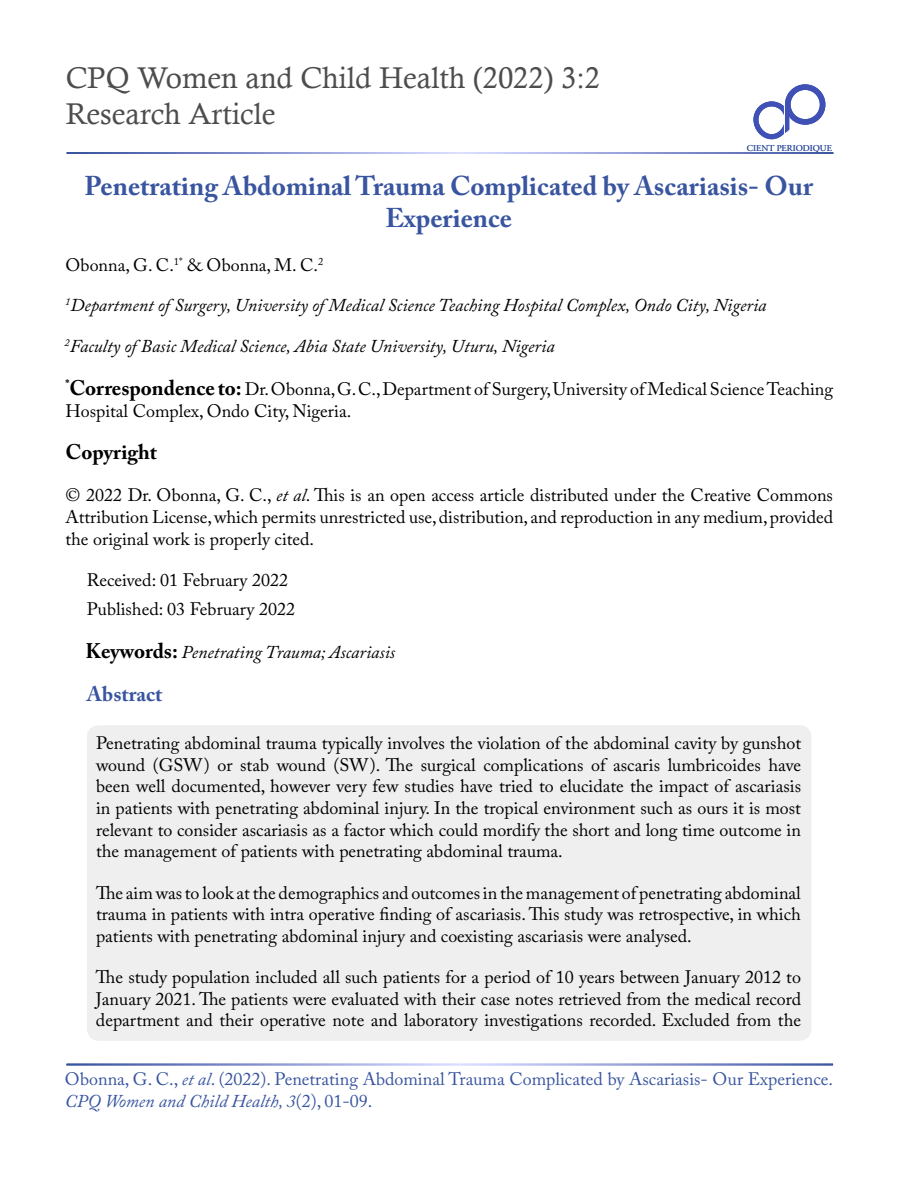
<style>
.page{position:relative;width:900px;height:1200px;background:#fff}
.page>*{position:absolute;margin:0;border:0;box-sizing:border-box;transform-origin:0 0}
.t1{font:30px/36px "Calisto";color:#4d4d4f}
.t2{font:700 27px/32.4px "Adobe Caslon Pro";color:#3955a0;text-align:center}
.t3{font:700 21px "Adobe Caslon Pro";color:#000}
.t4{font:700 21px "Adobe Caslon Pro";color:#3955a0}
.t5{font:18px/21.6px "Adobe Caslon Pro";color:#000;text-align:justify}
.t6{font:italic 18px "Adobe Caslon Pro";color:#000}
.t7{font:18px/21.6px "Adobe Caslon Pro";color:#3955a0}
.t8{font:9px "Adobe Garamond Pro";color:#3955a0}
.s1{font-weight:700;font-size:21px}
.s2{font-style:italic}
.s3{font-weight:700;font-style:normal;font-size:21px}
</style>
<div class="page">
<div style="left:87px;top:725px;width:725px;height:316px;background:#efeff0;border-radius:12px"></div>
<div style="left:753px;top:101px;width:37px;height:38px;border:5px solid #3f51b5;border-radius:50%"></div>
<svg style="left:784px;top:106px;width:6px;height:23px"></svg>
<hr style="left:785px;top:105px;width:4px;height:29px;background:#3f51b5">
<svg style="left:783px;top:129px;width:7px;height:6px"></svg>
<div style="left:785px;top:84px;width:40px;height:41px;border:6px solid #3f51b5;border-radius:50%"></div>
<h1 class="t1" style="left:66px;top:59px;width:536px">CPQ Women and Child Health (2022) 3:2<br>Research Article</h1>
<p class="t8" style="left:747px;top:142px;width:86px">CIENT PERIODIQUE</p>
<h2 class="t2" style="left:85px;top:169px;width:730px">Penetrating Abdominal Trauma Complicated by Ascariasis- Our<br>Experience</h2>
<p class="t5" style="left:65px;top:254px;width:259px">Obonna, G. C.<sup>1*</sup> &amp; Obonna, M. C.<sup>2</sup></p>
<p class="t6" style="left:65px;top:294px;width:703px"><sup>1</sup>Department of Surgery, University of Medical Science Teaching Hospital Complex, Ondo City, Nigeria</p>
<p class="t6" style="left:65px;top:335px;width:491px"><sup>2</sup>Faculty of Basic Medical Science, Abia State University, Uturu, Nigeria</p>
<p class="t5" style="left:65px;top:378px;width:769px"><sup>*</sup><span class="s1">Correspondence to:</span> Dr. Obonna, G. C., Department of Surgery, University of Medical Science Teaching<br>Hospital Complex, Ondo City, Nigeria.</p>
<p class="t3" style="left:66px;top:440px;width:93px">Copyright</p>
<p class="t5" style="left:66px;top:484px;width:769px">© 2022 Dr. Obonna, G. C., <span class="s2">et al</span>. This is an open access article distributed under the Creative Commons Attribution License, which permits unrestricted use, distribution, and reproduction in any medium, provided the original work is properly cited.</p>
<p class="t5" style="left:87px;top:569px;width:203px">Received: 01 February 2022</p>
<p class="t5" style="left:87px;top:598px;width:210px">Published: 03 February 2022</p>
<p class="t6" style="left:86px;top:641px;width:311px"><span class="s3">Keywords:</span> Penetrating Trauma; Ascariasis</p>
<p class="t4" style="left:87px;top:682px;width:77px">Abstract</p>
<p class="t5" style="left:96px;top:732px;width:707px">Penetrating abdominal trauma typically involves the violation of the abdominal cavity by gunshot wound (GSW) or stab wound (SW). The surgical complications of ascaris lumbricoides have been well documented, however very few studies have tried to elucidate the impact of ascariasis in patients with penetrating abdominal injury. In the tropical environment such as ours it is most relevant to consider ascariasis as a factor which could mordify the short and long time outcome in the management of patients with penetrating abdominal trauma.</p>
<p class="t5" style="left:96px;top:882px;width:706px">The aim was to look at the demographics and outcomes in the management of penetrating abdominal trauma in patients with intra operative finding of ascariasis. This study was retrospective, in which patients with penetrating abdominal injury and coexisting ascariasis were analysed.</p>
<p class="t5" style="left:96px;top:966px;width:707px">The study population included all such patients for a period of 10 years between January 2012 to January 2021. The patients were evaluated with their case notes retrieved from the medical record department and their operative note and laboratory investigations recorded. Excluded from the</p>
<p class="t7" style="left:65px;top:1068px;width:770px">Obonna, G. C., <span class="s2">et al</span>. (2022). Penetrating Abdominal Trauma Complicated by Ascariasis- Our Experience.<br><span class="s2">CPQ Women and Child Health, 3</span>(2), 01-09.</p>
</div>
